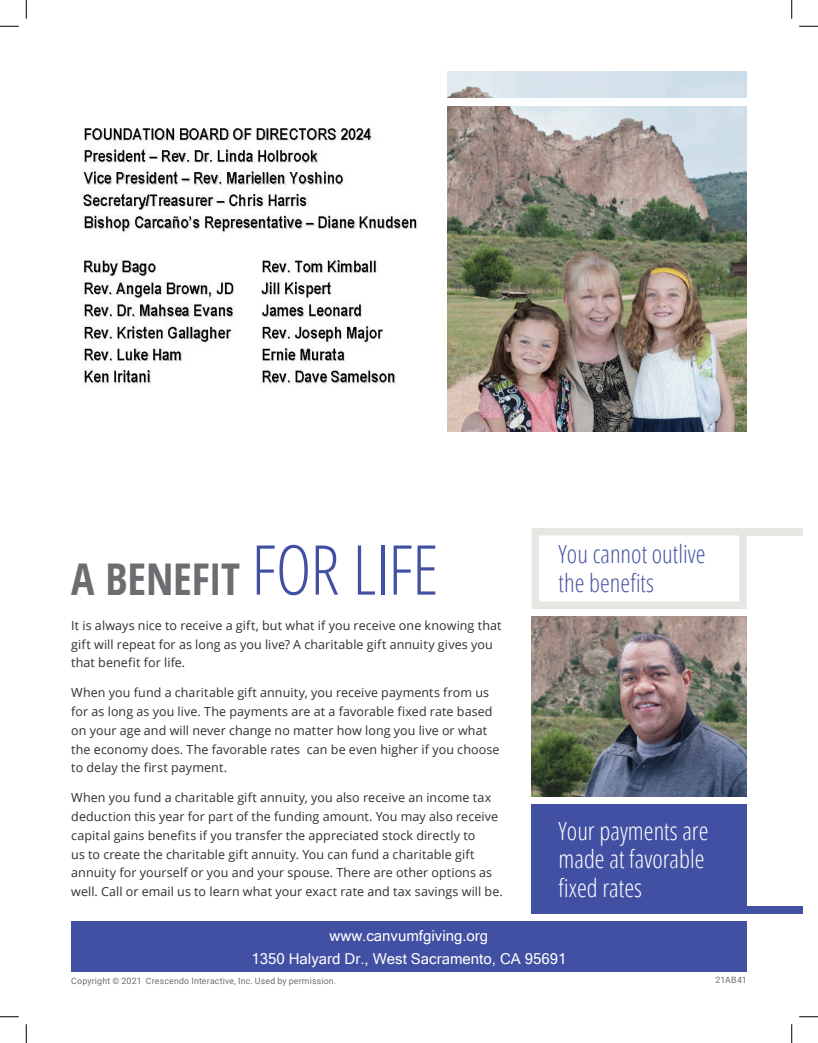
<style>
.page{position:relative;width:818px;height:1043px;background:#fff}
.page>*{position:absolute;margin:0;border:0;box-sizing:border-box;transform-origin:0 0}
.t1{font:700 condensed 43.75px "Open Sans";letter-spacing:-.005em;color:#6c6d70}
.t2{font:300 condensed 25px/28.8px "Open Sans";color:#fff}
.t3{font:300 condensed 25px/28.8px "Open Sans";color:#4956a5}
.t4{font:15px/23.2px "Microsoft Sans Serif";color:#fff;text-align:center}
.t5{font:12.5px/18.8px "Open Sans";letter-spacing:.005em;color:#312f30}
.t6{font:8.75px "Roboto";letter-spacing:.02em;color:#6c6d70}
.s1{font-weight:300;font-size:68.75px;color:#4150a2}
</style>
<div class="page">
<img style="left:447px;top:71px;width:299px;height:360px">
<div style="left:531px;top:804px;width:215px;height:109px;background:#4150a2"></div>
<div style="left:71px;top:921px;width:675px;height:50px;background:#4150a2"></div>
<img style="left:531px;top:616px;width:215px;height:180px">
<div style="left:531px;top:528px;width:215px;height:81px;border:8px solid #e8e6e3"></div>
<div style="left:740px;top:528px;width:62px;height:7px;background:#e8e6e3"></div>
<div style="left:744px;top:906px;width:58px;height:7px;background:#4150a2"></div>
<div style="left:446px;top:98px;width:301px;height:8px;background:#fff"></div>
<svg style="left:0;top:25px;width:19px;height:2px"></svg>
<svg style="left:799px;top:25px;width:19px;height:2px"></svg>
<svg style="left:0;top:1016px;width:19px;height:1px"></svg>
<svg style="left:799px;top:1016px;width:19px;height:1px"></svg>
<svg style="left:25px;top:0;width:2px;height:19px"></svg>
<svg style="left:25px;top:1024px;width:2px;height:18px"></svg>
<svg style="left:791px;top:0;width:1px;height:19px"></svg>
<svg style="left:791px;top:1024px;width:1px;height:18px"></svg>
<img style="left:82px;top:128px;width:336px;height:257px">
<p class="t1" style="left:71px;top:548px;width:369px">A BENEFIT <span class="s1">FOR LIFE</span></p>
<p class="t5" style="left:71px;top:615px;width:431px">It is always nice to receive a gift, but what if you receive one knowing that gift will repeat for as long as you live? A charitable gift annuity gives you that benefit for life.</p>
<p class="t5" style="left:71px;top:683px;width:429px">When you fund a charitable gift annuity, you receive payments from us for as long as you live. The payments are at a favorable fixed rate based on your age and will never change no matter how long you live or what the economy does. The favorable rates can be even higher if you choose to delay the first payment.</p>
<p class="t5" style="left:71px;top:788px;width:433px">When you fund a charitable gift annuity, you also receive an income tax deduction this year for part of the funding amount. You may also receive capital gains benefits if you transfer the appreciated stock directly to<br>us to create the charitable gift annuity. You can fund a charitable gift annuity for yourself or you and your spouse. There are other options as well. Call or email us to learn what your exact rate and tax savings will be.</p>
<p class="t3" style="left:558px;top:539px;width:148px">You cannot outlive the benefits</p>
<p class="t2" style="left:558px;top:815px;width:151px">Your payments are made at favorable fixed rates</p>
<p class="t4" style="left:251px;top:923px;width:316px">www.canvumfgiving.org<br>1350 Halyard Dr., West Sacramento, CA 95691</p>
<p class="t6" style="left:71px;top:975px;width:266px">Copyright © 2021 Crescendo Interactive, Inc. Used by permission.</p>
<p class="t6" style="left:715px;top:973px;width:33px">21AB41</p>
</div>
